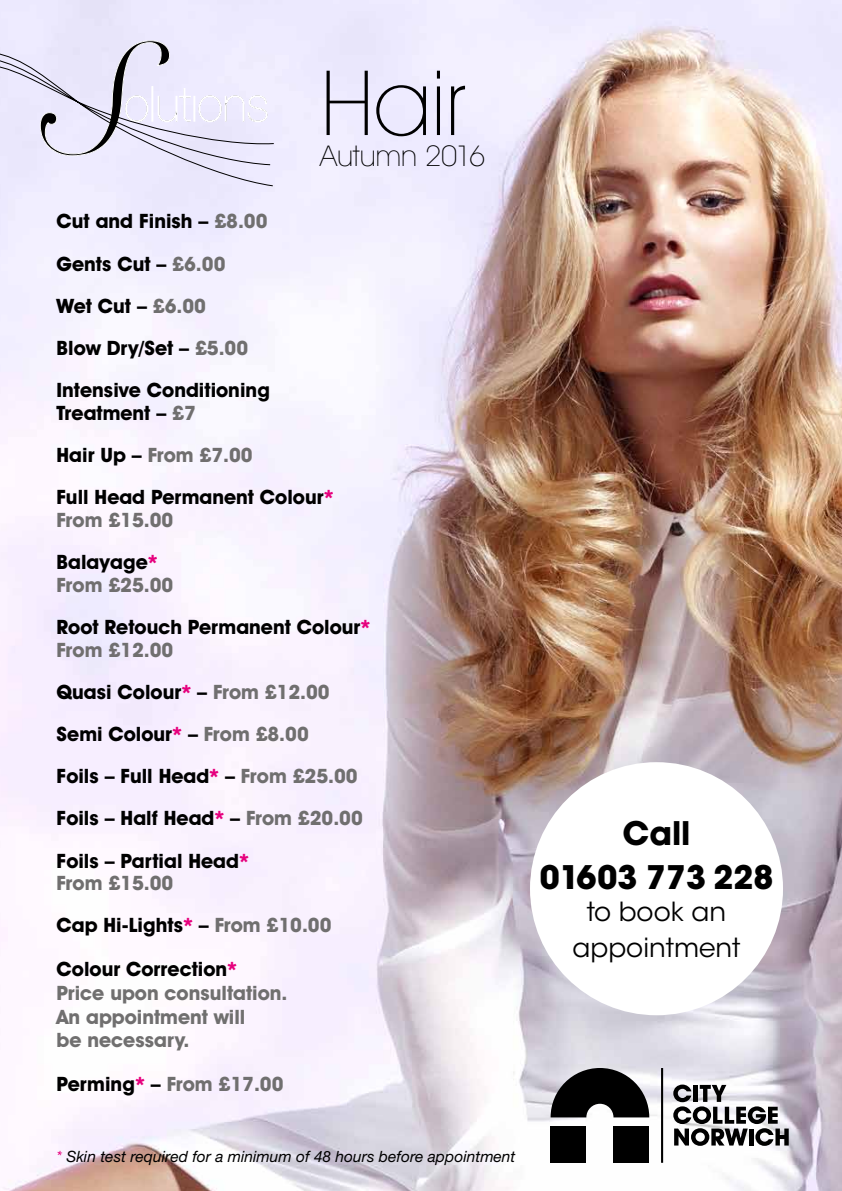
<style>
.page{position:relative;width:842px;height:1191px;background:#fff}
.page>*{position:absolute;margin:0;border:0;box-sizing:border-box;transform-origin:0 0}
.t1{font:200 90.4px "Avant Garde IT Cby BT";color:#000}
.t2{font:700 32.2px/44px "ITC Avant Garde Std";color:#000;text-align:center}
.t3{font:200 28.8px "Avant Garde IT Cby BT";color:#000}
.t4{font:26.2px/35.8px "ITC Avant Garde Std";color:#000;text-align:center}
.t5{font:700 19.8px/42.2px "Avant Garde IT Cby BT";color:#000}
.t6{font:700 19.8px/23.8px "Avant Garde IT Cby BT";color:#706f6f}
.t7{font:italic 15.6px "Helvetica Neue LT Pro";color:#000}
.s1{color:#706f6f}
.s2{color:#e6007d}
.s3{color:#000}
</style>
<div class="page">
<img style="left:0;top:0;width:842px;height:1191px">
<svg style="left:0;top:40px;width:274px;height:146px;background:#e0ddf0"></svg>
<hr style="left:661px;top:1068px;width:2px;height:94px;background:#000">
<svg style="left:673px;top:1084px;width:116px;height:61px"></svg>
<div style="left:550px;top:1125px;width:36px;height:37px;background:#000"></div>
<div style="left:613px;top:1125px;width:36px;height:37px;background:#000"></div>
<svg style="left:551px;top:1068px;width:98px;height:49px;background:#3e3e40"></svg>
<div style="left:530px;top:762px;width:253px;height:253px;background:#fff;border-radius:50%"></div>
<h1 class="t1" style="left:320px;top:48px;width:147px">Hair</h1>
<h3 class="t3" style="left:320px;top:139px;width:167px">Autumn 2016</h3>
<p class="t5" style="left:57px;top:200px;width:215px">Cut and Finish – <span class="s1">£8.00<br></span>Gents Cut – <span class="s1">£6.00<br></span>Wet Cut – <span class="s1">£6.00<br></span>Blow Dry/Set – <span class="s1">£5.00<br></span>Intensive Conditioning</p>
<p class="t5" style="left:57px;top:391px;width:279px">Treatment – <span class="s1">£7<br></span>Hair Up – <span class="s1">From £7.00<br></span>Full Head Permanent Colour<span class="s2">*</span></p>
<p class="t6" style="left:57px;top:498px;width:118px;line-height:42.2px">From £15.00<br><span class="s3">Balayage</span><span class="s2">*</span></p>
<p class="t5" style="left:57px;top:563px;width:315px"><span class="s1">From £25.00<br></span>Root Retouch Permanent Colour<span class="s2">*</span></p>
<p class="t5" style="left:57px;top:628px;width:308px"><span class="s1">From £12.00<br></span>Quasi Colour<span class="s2">*</span> – <span class="s1">From £12.00<br></span>Semi Colour<span class="s2">*</span> – <span class="s1">From £8.00<br></span>Foils – Full Head<span class="s2">*</span> – <span class="s1">From £25.00<br></span>Foils – Half Head<span class="s2">*</span> – <span class="s1">From £20.00<br></span>Foils – Partial Head<span class="s2">*</span></p>
<p class="t5" style="left:57px;top:861px;width:276px;line-height:42.8px"><span class="s1">From £15.00<br></span>Cap Hi-Lights<span class="s2">*</span> – <span class="s1">From £10.00<br></span>Colour Correction<span class="s2">*</span></p>
<p class="t6" style="left:57px;top:980px;width:232px">Price upon consultation.<br>An appointment will<br>be necessary.</p>
<p class="t6" style="left:57px;top:1071px;width:228px"><span class="s3">Perming</span><span class="s2">*</span> <span class="s3">–</span> From £17.00</p>
<p class="t7" style="left:57px;top:1147px;width:460px"><span class="s2">*</span> Skin test required for a minimum of 48 hours before appointment</p>
<h2 class="t2" style="left:540px;top:810px;width:235px">Call<br>01603 773 228</h2>
<h3 class="t4" style="left:572px;top:893px;width:169px">to book an appointment</h3>
</div>
